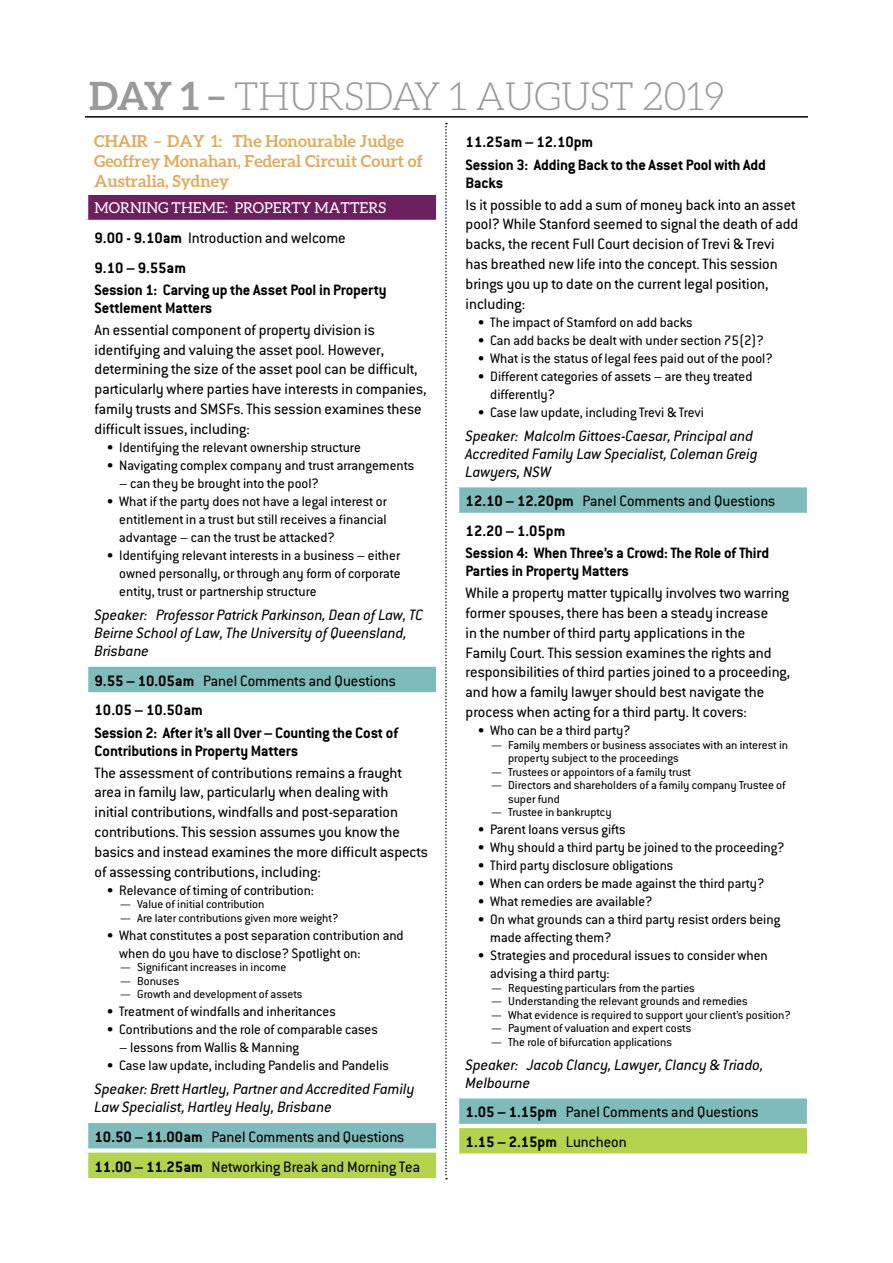
<style>
.page{position:relative;width:893px;height:1263px;background:#fff}
.page>*{position:absolute;margin:0;border:0;box-sizing:border-box;transform-origin:0 0}
.t1{font:300 39px "Aleo";letter-spacing:-.01em;color:#9b9a9a}
.t2{font:16.5px/19.8px "Conduit";color:#000}
.t3{font:italic 16.5px/18px "Conduit";color:#000}
.t4{font:700 16.5px/18px "Conduit ITC";letter-spacing:-.01em;color:#000}
.t5{font:700 16.5px/29.7px "Conduit";color:#000}
.t6{font:700 16.5px/19.8px "Aleo";color:#e1ab5f}
.t7{font:15px/18px "Conduit ITC";color:#000}
.t8{font:15px "Aleo";color:#fff}
.t9{font:12.75px/13.5px "Conduit ITC";color:#000}
.s1{font-weight:700}
.s2{font-weight:400}
</style>
<div class="page">
<hr style="left:85px;top:116px;width:723px;height:2px;background:#000">
<svg style="left:445px;top:123px;width:2px;height:1056px"></svg>
<div style="left:86px;top:193px;width:351px;height:29px;background:#6d205e"></div>
<svg style="left:88px;top:667px;width:348px;height:481px"></svg>
<div style="left:86px;top:1150px;width:351px;height:30px;background:#b3d24e"></div>
<hr style="left:84px;top:195px;width:4px;height:25px;background:#fff">
<hr style="left:84px;top:1153px;width:4px;height:25px;background:#fff">
<svg style="left:436px;top:193px;width:1px;height:29px"></svg>
<svg style="left:436px;top:1150px;width:1px;height:28px"></svg>
<hr style="left:84px;top:191px;width:352px;height:4px;background:#fff">
<hr style="left:84px;top:220px;width:352px;height:4px;background:#fff">
<svg style="left:86px;top:692px;width:350px;height:4px"></svg>
<hr style="left:84px;top:1119px;width:352px;height:4px;background:#fff">
<div style="left:84px;top:1148px;width:352px;height:5px;background:#fff"></div>
<hr style="left:84px;top:1178px;width:353px;height:4px;background:#fff">
<svg style="left:459px;top:487px;width:348px;height:637px"></svg>
<div style="left:457px;top:1126px;width:350px;height:29px;background:#b3d24e"></div>
<hr style="left:455px;top:1128px;width:4px;height:25px;background:#fff">
<svg style="left:807px;top:1126px;width:1px;height:27px"></svg>
<hr style="left:455px;top:513px;width:352px;height:4px;background:#fff">
<hr style="left:455px;top:1094px;width:352px;height:4px;background:#fff">
<hr style="left:455px;top:1124px;width:352px;height:4px;background:#fff">
<div style="left:455px;top:1153px;width:353px;height:5px;background:#fff"></div>
<h1 class="t1" style="left:89px;top:75px;width:637px"><span class="s1">DAY 1 –</span> THURSDAY 1 AUGUST 2019</h1>
<p class="t6" style="left:94px;top:131px;width:330px">CHAIR – DAY 1: The Honourable Judge<br>Geoffrey Monahan, Federal Circuit Court of<br>Australia, Sydney</p>
<p class="t8" style="left:95px;top:200px;width:293px">MORNING THEME: PROPERTY MATTERS</p>
<p class="t5" style="left:95px;top:223px;width:253px">9.00 - 9.10am <span class="s2">Introduction and welcome<br></span>9.10 – 9.55am</p>
<p class="t4" style="left:95px;top:280px;width:294px">Session 1: Carving up the Asset Pool in Property<br>Settlement Matters</p>
<p class="t2" style="left:95px;top:319px;width:333px">An essential component of property division is identifying and valuing the asset pool. However, determining the size of the asset pool can be difficult, particularly where parties have interests in companies, family trusts and SMSFs. This session examines these difficult issues, including:</p>
<p class="t7" style="left:107px;top:438px;width:256px">• Identifying the relevant ownership structure</p>
<p class="t7" style="left:107px;top:456px;width:309px">• Navigating complex company and trust arrangements</p>
<p class="t7" style="left:119px;top:474px;width:201px">– can they be brought into the pool?</p>
<p class="t7" style="left:119px;top:492px;width:269px;text-align:justify;text-indent:-13px">• What if the party does not have a legal interest or entitlement in a trust but still receives a financial advantage – can the trust be attacked?</p>
<p class="t7" style="left:119px;top:546px;width:283px;text-align:justify;text-indent:-13px">• Identifying relevant interests in a business – either owned personally, or through any form of corporate entity, trust or partnership structure</p>
<p class="t3" style="left:95px;top:605px;width:330px">Speaker: Professor Patrick Parkinson, Dean of Law, TC<br>Beirne School of Law, The University of Queensland,<br>Brisbane</p>
<p class="t5" style="left:95px;top:665px;width:303px">9.55 – 10.05am <span class="s2">Panel Comments and Questions<br></span>10.05 – 10.50am</p>
<p class="t4" style="left:95px;top:723px;width:305px">Session 2: After it’s all Over – Counting the Cost of<br>Contributions in Property Matters</p>
<p class="t2" style="left:95px;top:762px;width:335px">The assessment of contributions remains a fraught area in family law, particularly when dealing with<br>initial contributions, windfalls and post-separation contributions. This session assumes you know the basics and instead examines the more difficult aspects of assessing contributions, including:</p>
<p class="t7" style="left:107px;top:880px;width:209px">• Relevance of timing of contribution:</p>
<p class="t9" style="left:120px;top:897px;width:146px">— Value of initial contribution</p>
<p class="t9" style="left:120px;top:910px;width:220px">— Are later contributions given more weight?</p>
<p class="t7" style="left:119px;top:925px;width:286px;text-indent:-13px">• What constitutes a post separation contribution and when do you have to disclose? Spotlight on:</p>
<p class="t9" style="left:120px;top:960px;width:168px">— Significant increases in income</p>
<p class="t9" style="left:120px;top:973px;width:61px">— Bonuses</p>
<p class="t9" style="left:120px;top:987px;width:184px">— Growth and development of assets</p>
<p class="t7" style="left:107px;top:1002px;width:231px">• Treatment of windfalls and inheritances</p>
<p class="t7" style="left:107px;top:1020px;width:273px">• Contributions and the role of comparable cases</p>
<p class="t7" style="left:119px;top:1038px;width:181px">– lessons from Wallis &amp; Manning</p>
<p class="t7" style="left:107px;top:1056px;width:284px">• Case law update, including Pandelis and Pandelis</p>
<p class="t3" style="left:95px;top:1080px;width:322px">Speaker: Brett Hartley, Partner and Accredited Family<br>Law Specialist, Hartley Healy, Brisbane</p>
<p class="t2" style="left:95px;top:1121px;width:327px;line-height:29.7px"><span class="s1">10.50 – 11.00am</span> Panel Comments and Questions<br><span class="s1">11.00 – 11.25am</span> Networking Break and Morning Tea</p>
<p class="t5" style="left:466px;top:127px;width:129px">11.25am – 12.10pm</p>
<p class="t4" style="left:466px;top:155px;width:302px">Session 3: Adding Back to the Asset Pool with Add<br>Backs</p>
<p class="t2" style="left:466px;top:194px;width:334px">Is it possible to add a sum of money back into an asset pool? While Stanford seemed to signal the death of add backs, the recent Full Court decision of Trevi &amp; Trevi has breathed new life into the concept. This session brings you up to date on the current legal position, including:</p>
<p class="t7" style="left:477px;top:312px;width:217px">• The impact of Stamford on add backs</p>
<p class="t7" style="left:477px;top:330px;width:288px">• Can add backs be dealt with under section 75(2)?</p>
<p class="t7" style="left:477px;top:348px;width:297px">• What is the status of legal fees paid out of the pool?</p>
<p class="t7" style="left:490px;top:366px;width:264px;text-indent:-13px">• Different categories of assets – are they treated differently?</p>
<p class="t7" style="left:477px;top:402px;width:228px">• Case law update, including Trevi &amp; Trevi</p>
<p class="t3" style="left:466px;top:426px;width:294px">Speaker: Malcolm Gittoes-Caesar, Principal and<br>Accredited Family Law Specialist, Coleman Greig<br>Lawyers, NSW</p>
<p class="t5" style="left:466px;top:486px;width:311px">12.10 – 12.20pm <span class="s2">Panel Comments and Questions<br></span>12.20 – 1.05pm</p>
<p class="t4" style="left:466px;top:544px;width:305px">Session 4: When Three’s a Crowd: The Role of Third<br>Parties in Property Matters</p>
<p class="t2" style="left:466px;top:583px;width:326px">While a property matter typically involves two warring former spouses, there has been a steady increase<br>in the number of third party applications in the Family Court. This session examines the rights and responsibilities of third parties joined to a proceeding, and how a family lawyer should best navigate the process when acting for a third party. It covers:</p>
<p class="t7" style="left:477px;top:721px;width:154px">• Who can be a third party?</p>
<p class="t9" style="left:508px;top:737px;width:281px;text-indent:-17px">— Family members or business associates with an interest in property subject to the proceedings</p>
<p class="t9" style="left:491px;top:764px;width:201px">— Trustees or appointors of a family trust</p>
<p class="t9" style="left:508px;top:778px;width:279px;text-indent:-17px">— Directors and shareholders of a family company Trustee of super fund</p>
<p class="t9" style="left:491px;top:805px;width:122px">— Trustee in bankruptcy</p>
<p class="t7" style="left:477px;top:820px;width:149px">• Parent loans versus gifts</p>
<p class="t7" style="left:477px;top:838px;width:308px">• Why should a third party be joined to the proceeding?</p>
<p class="t7" style="left:477px;top:856px;width:197px">• Third party disclosure obligations</p>
<p class="t7" style="left:477px;top:874px;width:288px">• When can orders be made against the third party?</p>
<p class="t7" style="left:477px;top:892px;width:176px">• What remedies are available?</p>
<p class="t7" style="left:490px;top:910px;width:291px;text-indent:-13px">• On what grounds can a third party resist orders being made affecting them?</p>
<p class="t7" style="left:490px;top:946px;width:279px;text-indent:-13px">• Strategies and procedural issues to consider when advising a third party:</p>
<p class="t9" style="left:491px;top:980px;width:205px">— Requesting particulars from the parties</p>
<p class="t9" style="left:491px;top:994px;width:258px">— Understanding the relevant grounds and remedies</p>
<p class="t9" style="left:491px;top:1007px;width:301px">— What evidence is required to support your client’s position?</p>
<p class="t9" style="left:491px;top:1021px;width:202px">— Payment of valuation and expert costs</p>
<p class="t9" style="left:491px;top:1034px;width:182px">— The role of bifurcation applications</p>
<p class="t3" style="left:466px;top:1055px;width:299px">Speaker: Jacob Clancy, Lawyer, Clancy &amp; Triado,<br>Melbourne</p>
<p class="t2" style="left:466px;top:1097px;width:294px;line-height:29.7px"><span class="s1">1.05 – 1.15pm</span> Panel Comments and Questions<br><span class="s1">1.15 – 2.15pm</span> Luncheon</p>
</div>
